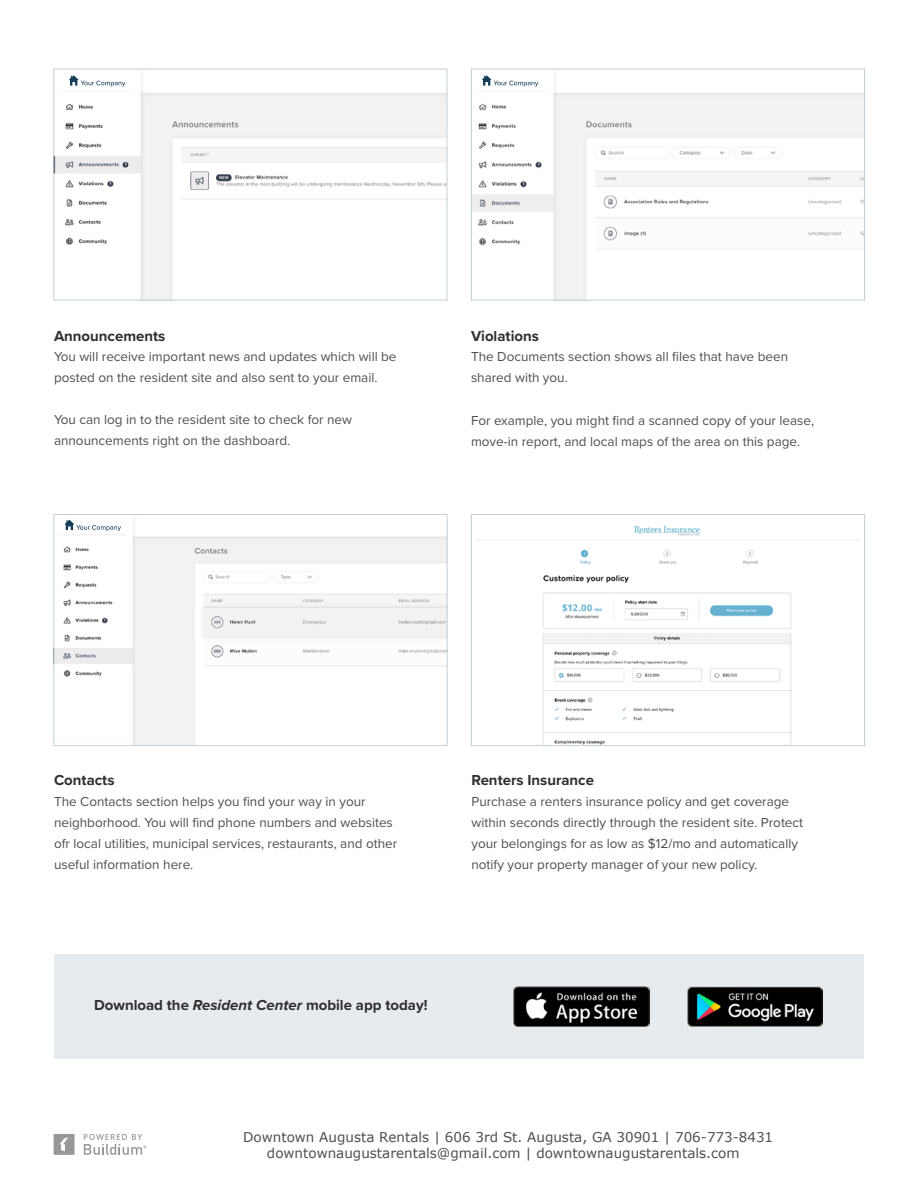
<style>
.page{position:relative;width:918px;height:1188px;background:#fff}
.page>*{position:absolute;margin:0;border:0;box-sizing:border-box;transform-origin:0 0}
.t1{font:700 15px "Proxima Nova";color:#2f2f31}
.t2{font:13.5px/21px "Proxima Nova";color:#4f4f52}
.t3{font:13.5px/16.2px "Verdana";color:#4f4f52}
.s1{font-style:italic}
</style>
<div class="page">
<div style="left:54px;top:954px;width:810px;height:105px;background:#e7ebee"></div>
<svg style="left:54px;top:1134px;width:21px;height:21px"></svg>
<svg style="left:84px;top:1134px;width:62px;height:21px"></svg>
<img style="left:55px;top:72px;width:390px;height:226px">
<div style="left:53px;top:69px;width:394px;height:231px;border:1px solid #c4ced4"></div>
<img style="left:473px;top:73px;width:390px;height:225px">
<div style="left:471px;top:69px;width:394px;height:231px;border:1px solid #c4ced4"></div>
<img style="left:56px;top:518px;width:389px;height:226px">
<div style="left:54px;top:514px;width:393px;height:232px;border:1px solid #c4ced4"></div>
<div style="left:66px;top:75px;width:64px;height:11px;background:#fff"></div>
<svg style="left:69px;top:75px;width:56px;height:12px"></svg>
<div style="left:479px;top:75px;width:64px;height:11px;background:#fff"></div>
<svg style="left:482px;top:75px;width:56px;height:12px"></svg>
<div style="left:62px;top:519px;width:64px;height:11px;background:#fff"></div>
<svg style="left:65px;top:520px;width:56px;height:11px"></svg>
<img style="left:513px;top:986px;width:137px;height:41px">
<img style="left:687px;top:986px;width:135px;height:41px">
<img style="left:477px;top:525px;width:383px;height:219px">
<div style="left:471px;top:514px;width:394px;height:232px;border:1px solid #c4ced4"></div>
<p class="t1" style="left:54px;top:324px;width:113px">Announcements</p>
<p class="t2" style="left:54px;top:346px;width:344px">You will receive important news and updates which will be posted on the resident site and also sent to your email.</p>
<p class="t2" style="left:54px;top:409px;width:300px">You can log in to the resident site to check for new announcements right on the dashboard.</p>
<p class="t1" style="left:471px;top:324px;width:69px">Violations</p>
<p class="t2" style="left:471px;top:346px;width:319px">The Documents section shows all files that have been shared with you.</p>
<p class="t2" style="left:471px;top:409px;width:345px">For example, you might find a scanned copy of your lease, move-in report, and local maps of the area on this page.</p>
<p class="t1" style="left:54px;top:769px;width:62px">Contacts</p>
<p class="t2" style="left:54px;top:791px;width:345px">The Contacts section helps you find your way in your neighborhood. You will find phone numbers and websites ofr local utilities, municipal services, restaurants, and other useful information here.</p>
<p class="t1" style="left:471px;top:769px;width:124px">Renters Insurance</p>
<p class="t2" style="left:471px;top:791px;width:333px">Purchase a renters insurance policy and get coverage within seconds directly through the resident site. Protect your belongings for as low as $12/mo and automatically notify your property manager of your new policy.</p>
<p class="t1" style="left:94px;top:993px;width:335px">Download the <span class="s1">Resident Center</span> mobile app today!</p>
<p class="t3" style="left:267px;top:1129px;width:508px;text-indent:-24px">Downtown Augusta Rentals | 606 3rd St. Augusta, GA 30901 | 706-773-8431 downtownaugustarentals@gmail.com | downtownaugustarentals.com</p>
</div>
